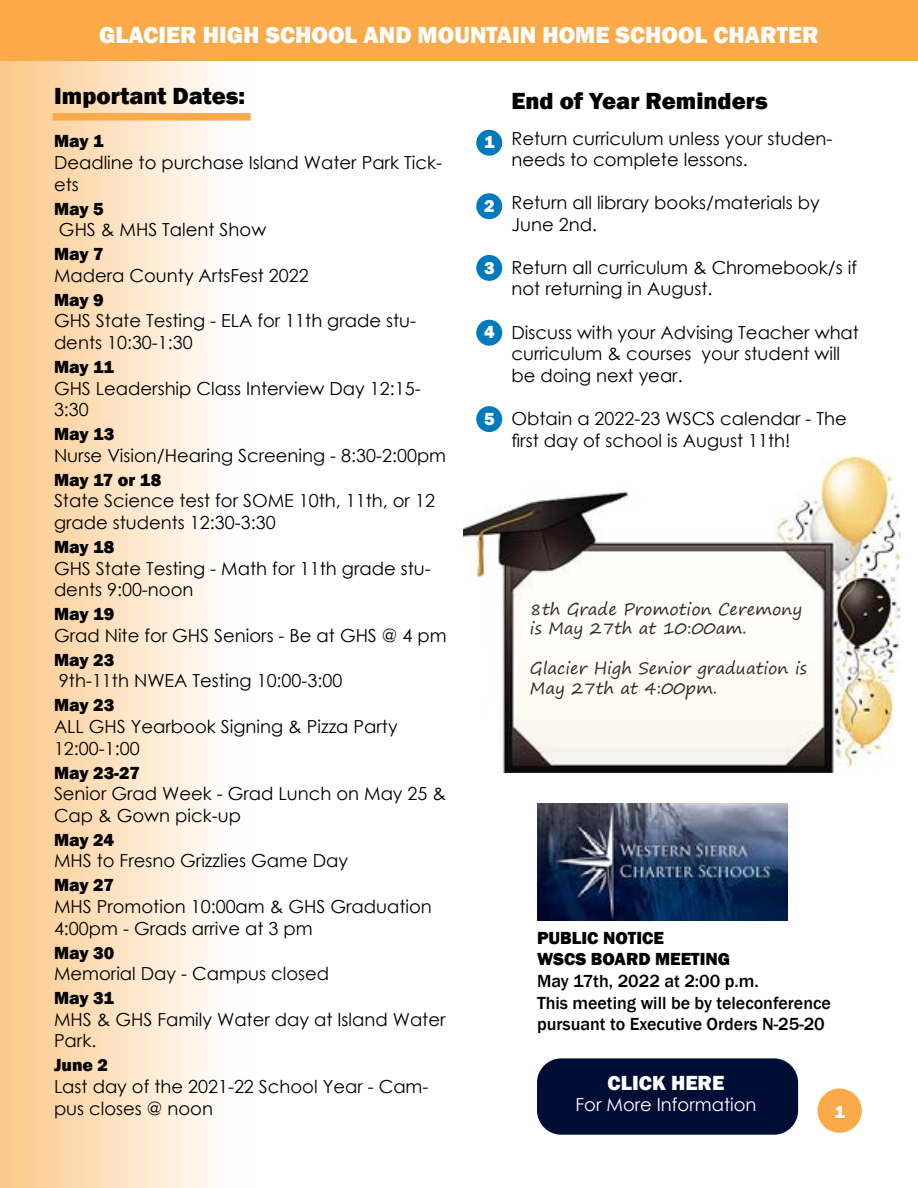
<style>
.page{position:relative;width:918px;height:1188px;background:#fff}
.page>*{position:absolute;margin:0;border:0;box-sizing:border-box;transform-origin:0 0}
.t1{font:800 24px "Franklin Gothic";color:#fff}
.t2{font:800 24px "Franklin Gothic";color:#000}
.t3{font:800 21px "Franklin Gothic";color:#fff}
.t4{font:18px/21.6px "Century Gothic";color:#000}
.t5{font:800 18px/21.6px "Franklin Gothic";color:#000}
.t6{font:500 18px/21.6px "Franklin Gothic";color:#000}
.t7{font:18px "Century Gothic";color:#fff}
.t8{font:800 18px "Franklin Gothic";color:#fff}
.t9{font:16.5px/19.8px "Segoe Print";color:#362b27}
</style>
<div class="page">
<div style="left:818px;top:1089px;width:44px;height:44px;background:#faaa49;border-radius:50%"></div>
<img style="left:464px;top:458px;width:436px;height:315px">
<div style="left:0;top:37px;width:252px;height:1151px;background:linear-gradient(to right,#fbc888,#feffff)"></div>
<img style="left:537px;top:804px;width:250px;height:116px">
<div style="left:537px;top:1058px;width:261px;height:77px;background:#010d35;border-radius:24px"></div>
<div style="left:476px;top:130px;width:26px;height:26px;background:#007abd;border-radius:50%"></div>
<div style="left:476px;top:193px;width:26px;height:26px;background:#007abd;border-radius:50%"></div>
<div style="left:476px;top:255px;width:26px;height:26px;background:#007abd;border-radius:50%"></div>
<div style="left:476px;top:320px;width:26px;height:26px;background:#007abd;border-radius:50%"></div>
<div style="left:476px;top:406px;width:26px;height:26px;background:#007abd;border-radius:50%"></div>
<div style="left:52px;top:113px;width:198px;height:8px;background:#faaa49"></div>
<div style="left:0;top:0;width:918px;height:60px;background:#faaa49"></div>
<h1 class="t1" style="left:99px;top:19px;width:721px">GLACIER HIGH SCHOOL AND MOUNTAIN HOME SCHOOL CHARTER</h1>
<h1 class="t2" style="left:54px;top:81px;width:193px">Important Dates:</h1>
<p class="t5" style="left:54px;top:131px;width:51px">May 1</p>
<p class="t4" style="left:54px;top:152px;width:390px">Deadline to purchase Island Water Park Tick&shy;ets</p>
<p class="t5" style="left:54px;top:198px;width:51px">May 5</p>
<p class="t4" style="left:59px;top:219px;width:209px">GHS &amp; MHS Talent Show</p>
<p class="t5" style="left:54px;top:243px;width:51px">May 7</p>
<p class="t4" style="left:54px;top:264px;width:256px">Madera County ArtsFest 2022</p>
<p class="t5" style="left:54px;top:289px;width:51px">May 9</p>
<p class="t4" style="left:54px;top:310px;width:364px">GHS State Testing - ELA for 11th grade stu&shy;dents 10:30-1:30</p>
<p class="t5" style="left:54px;top:356px;width:62px">May 11</p>
<p class="t4" style="left:54px;top:377px;width:368px">GHS Leadership Class Interview Day 12:15-<br>3:30</p>
<p class="t5" style="left:54px;top:423px;width:62px">May 13</p>
<p class="t4" style="left:54px;top:444px;width:394px">Nurse Vision/Hearing Screening - 8:30-2:00pm</p>
<p class="t5" style="left:54px;top:469px;width:109px">May 17 or 18</p>
<p class="t4" style="left:54px;top:490px;width:383px">State Science test for SOME 10th, 11th, or 12 grade students 12:30-3:30</p>
<p class="t5" style="left:54px;top:536px;width:62px">May 18</p>
<p class="t4" style="left:54px;top:557px;width:378px">GHS State Testing - Math for 11th grade stu&shy;dents 9:00-noon</p>
<p class="t5" style="left:54px;top:603px;width:62px">May 19</p>
<p class="t4" style="left:54px;top:624px;width:394px">Grad Nite for GHS Seniors - Be at GHS @ 4 pm</p>
<p class="t5" style="left:54px;top:649px;width:62px">May 23</p>
<p class="t4" style="left:59px;top:670px;width:285px">9th-11th NWEA Testing 10:00-3:00</p>
<p class="t5" style="left:54px;top:695px;width:62px">May 23</p>
<p class="t4" style="left:54px;top:715px;width:345px">ALL GHS Yearbook Signing &amp; Pizza Party<br>12:00-1:00</p>
<p class="t5" style="left:54px;top:762px;width:88px">May 23-27</p>
<p class="t4" style="left:54px;top:783px;width:394px">Senior Grad Week - Grad Lunch on May 25 &amp;<br>Cap &amp; Gown pick-up</p>
<p class="t5" style="left:54px;top:829px;width:62px">May 24</p>
<p class="t4" style="left:54px;top:850px;width:296px">MHS to Fresno Grizzlies Game Day</p>
<p class="t5" style="left:54px;top:875px;width:61px">May 27</p>
<p class="t4" style="left:54px;top:895px;width:379px">MHS Promotion 10:00am &amp; GHS Graduation<br>4:00pm - Grads arrive at 3 pm</p>
<p class="t5" style="left:54px;top:942px;width:62px">May 30</p>
<p class="t4" style="left:54px;top:963px;width:277px">Memorial Day - Campus closed</p>
<p class="t5" style="left:54px;top:987px;width:62px">May 31</p>
<p class="t4" style="left:54px;top:1008px;width:393px">MHS &amp; GHS Family Water day at Island Water<br>Park.</p>
<p class="t5" style="left:54px;top:1055px;width:56px">June 2</p>
<p class="t4" style="left:54px;top:1075px;width:376px">Last day of the 2021-22 School Year - Cam&shy;pus closes @ noon</p>
<p class="t8" style="left:484px;top:131px;width:12px">1</p>
<p class="t8" style="left:484px;top:194px;width:12px">2</p>
<p class="t8" style="left:484px;top:256px;width:12px">3</p>
<p class="t8" style="left:484px;top:321px;width:12px">4</p>
<p class="t8" style="left:484px;top:408px;width:12px">5</p>
<h1 class="t2" style="left:512px;top:85px;width:258px">End of Year Reminders</h1>
<p class="t4" style="left:512px;top:128px;width:323px;line-height:21px">Return curriculum unless your studen&shy;needs to complete lessons.</p>
<p class="t4" style="left:512px;top:191px;width:310px">Return all library books/materials by<br>June 2nd.</p>
<p class="t4" style="left:512px;top:256px;width:347px">Return all curriculum &amp; Chromebook/s if not returning in August.</p>
<p class="t4" style="left:512px;top:321px;width:349px">Discuss with your Advising Teacher what curriculum &amp; courses your student will be doing next year.</p>
<p class="t4" style="left:512px;top:407px;width:337px">Obtain a 2022-23 WSCS calendar - The first day of school is August 11th!</p>
<p class="t9" style="left:530px;top:599px;width:274px">8th Grade Promotion Ceremony is May 27th at 10:00am.</p>
<p class="t9" style="left:530px;top:658px;width:278px">Glacier High Senior graduation is<br>May 27th at 4:00pm.</p>
<p class="t5" style="left:537px;top:927px;width:195px">PUBLIC NOTICE<br>WSCS BOARD MEETING</p>
<p class="t6" style="left:537px;top:970px;width:295px">May 17th, 2022 at 2:00 p.m.<br>This meeting will be by teleconference pursuant to Executive Orders N-25-20</p>
<p class="t3" style="left:608px;top:1069px;width:118px">CLICK HERE</p>
<p class="t7" style="left:576px;top:1092px;width:182px">For More Information</p>
<p class="t8" style="left:834px;top:1100px;width:12px">1</p>
</div>
